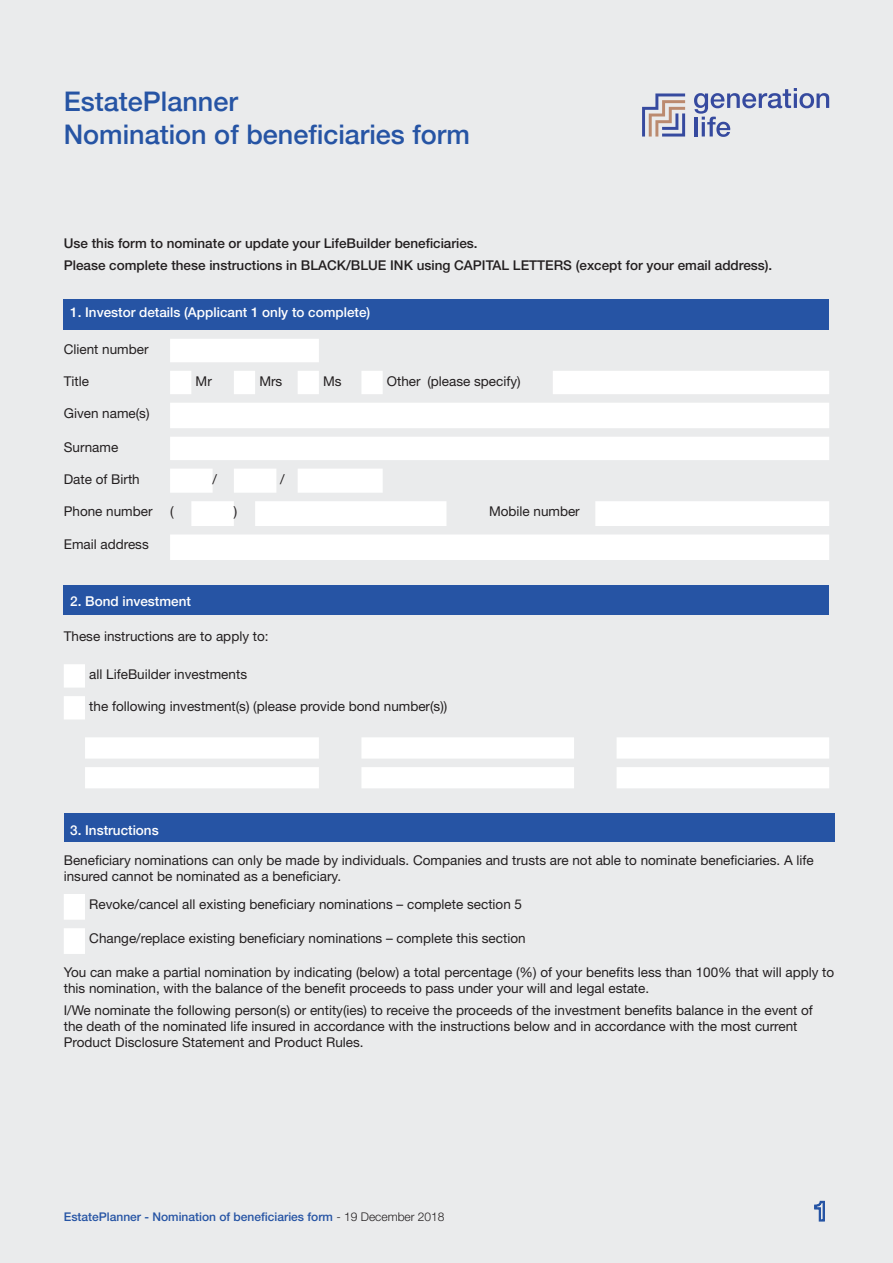
<style>
.page{position:relative;width:893px;height:1263px;background:#eaebec}
.page>*{position:absolute;margin:0;border:0;box-sizing:border-box;transform-origin:0 0}
.main_heading_L{font:500 27px/33px "Helvetica Neue";color:#2654a4}
.t_body_L{font:13.5px/15.8px "Helvetica Neue LT Std";color:#231f20}
.t_body_L-2{font:500 13.5px "Helvetica Neue LT Std";color:#231f20}
.t1{font:500 13.5px "Helvetica Neue LT Std";color:#fff}
.t2{font:500 13.5px "Helvetica Neue";color:#fff}
.t3{font:500 12px "Helvetica Neue LT Std";color:#2654a4}
.s1{font-weight:300;color:#231f20}
</style>
<div class="page">
<svg style="left:814px;top:1200px;width:11px;height:22px"></svg>
<svg style="left:642px;top:93px;width:43px;height:44px"></svg>
<svg style="left:694px;top:88px;width:135px;height:49px"></svg>
<div style="left:64px;top:300px;width:765px;height:30px;background:#2654a4"></div>
<svg style="left:170px;top:339px;width:659px;height:221px;fill:#fff"></svg>
<div style="left:64px;top:585px;width:765px;height:30px;background:#2654a4"></div>
<svg style="left:64px;top:664px;width:765px;height:124px"></svg>
<div style="left:64px;top:814px;width:770px;height:28px;background:#2654a4"></div>
<svg style="left:64px;top:894px;width:21px;height:60px"></svg>
<p class="main_heading_L" style="left:64px;top:83px;width:408px">EstatePlanner<br>Nomination of beneficiaries form</p>
<p class="t_body_L-2" style="left:64px;top:235px;width:415px">Use this form to nominate or update your LifeBuilder beneficiaries.</p>
<p class="t_body_L-2" style="left:64px;top:257px;width:710px">Please complete these instructions in BLACK/BLUE INK using CAPITAL LETTERS (except for your email address).</p>
<p class="t1" style="left:70px;top:304px;width:302px">1. Investor details (Applicant 1 only to complete)</p>
<p class="t_body_L" style="left:64px;top:341px;width:86px">Client number</p>
<p class="t_body_L" style="left:64px;top:373px;width:27px">Title</p>
<p class="t_body_L" style="left:196px;top:373px;width:18px">Mr</p>
<p class="t_body_L" style="left:259px;top:373px;width:25px">Mrs</p>
<p class="t_body_L" style="left:323px;top:373px;width:20px">Ms</p>
<p class="t_body_L" style="left:387px;top:373px;width:135px">Other (please specify)</p>
<p class="t_body_L" style="left:64px;top:405px;width:87px">Given name(s)</p>
<p class="t_body_L" style="left:64px;top:439px;width:56px">Surname</p>
<p class="t_body_L" style="left:64px;top:471px;width:78px">Date of Birth</p>
<p class="t_body_L" style="left:213px;top:471px;width:6px">/</p>
<p class="t_body_L" style="left:280px;top:471px;width:6px">/</p>
<p class="t_body_L" style="left:64px;top:503px;width:90px">Phone number</p>
<p class="t_body_L" style="left:170px;top:503px;width:5px">(</p>
<p class="t_body_L" style="left:234px;top:503px;width:5px">)</p>
<p class="t_body_L" style="left:489px;top:503px;width:92px">Mobile number</p>
<p class="t_body_L" style="left:64px;top:537px;width:87px">Email address</p>
<p class="t2" style="left:70px;top:590px;width:122px">2. Bond investment</p>
<p class="t_body_L" style="left:64px;top:628px;width:206px">These instructions are to apply to:</p>
<p class="t_body_L" style="left:89px;top:666px;width:159px">all LifeBuilder investments</p>
<p class="t_body_L" style="left:89px;top:698px;width:360px">the following investment(s) (please provide bond number(s))</p>
<p class="t2" style="left:70px;top:819px;width:90px">3. Instructions</p>
<p class="t_body_L" style="left:64px;top:852px;width:751px">Beneficiary nominations can only be made by individuals. Companies and trusts are not able to nominate beneficiaries. A life insured cannot be nominated as a beneficiary.</p>
<p class="t_body_L" style="left:89px;top:896px;width:434px">Revoke/cancel all existing beneficiary nominations – complete section 5</p>
<p class="t_body_L" style="left:89px;top:930px;width:438px">Change/replace existing beneficiary nominations – complete this section</p>
<p class="t_body_L" style="left:64px;top:964px;width:772px">You can make a partial nomination by indicating (below) a total percentage (%) of your benefits less than 100% that will apply to this nomination, with the balance of the benefit proceeds to pass under your will and legal estate.</p>
<p class="t_body_L" style="left:64px;top:1002px;width:751px">I/We nominate the following person(s) or entity(ies) to receive the proceeds of the investment benefits balance in the event of the death of the nominated life insured in accordance with the instructions below and in accordance with the most current<br>Product Disclosure Statement and Product Rules.</p>
<p class="t3" style="left:64px;top:1209px;width:382px">EstatePlanner - Nomination of beneficiaries form <span class="s1">- 19 December 2018</span></p>
</div>
